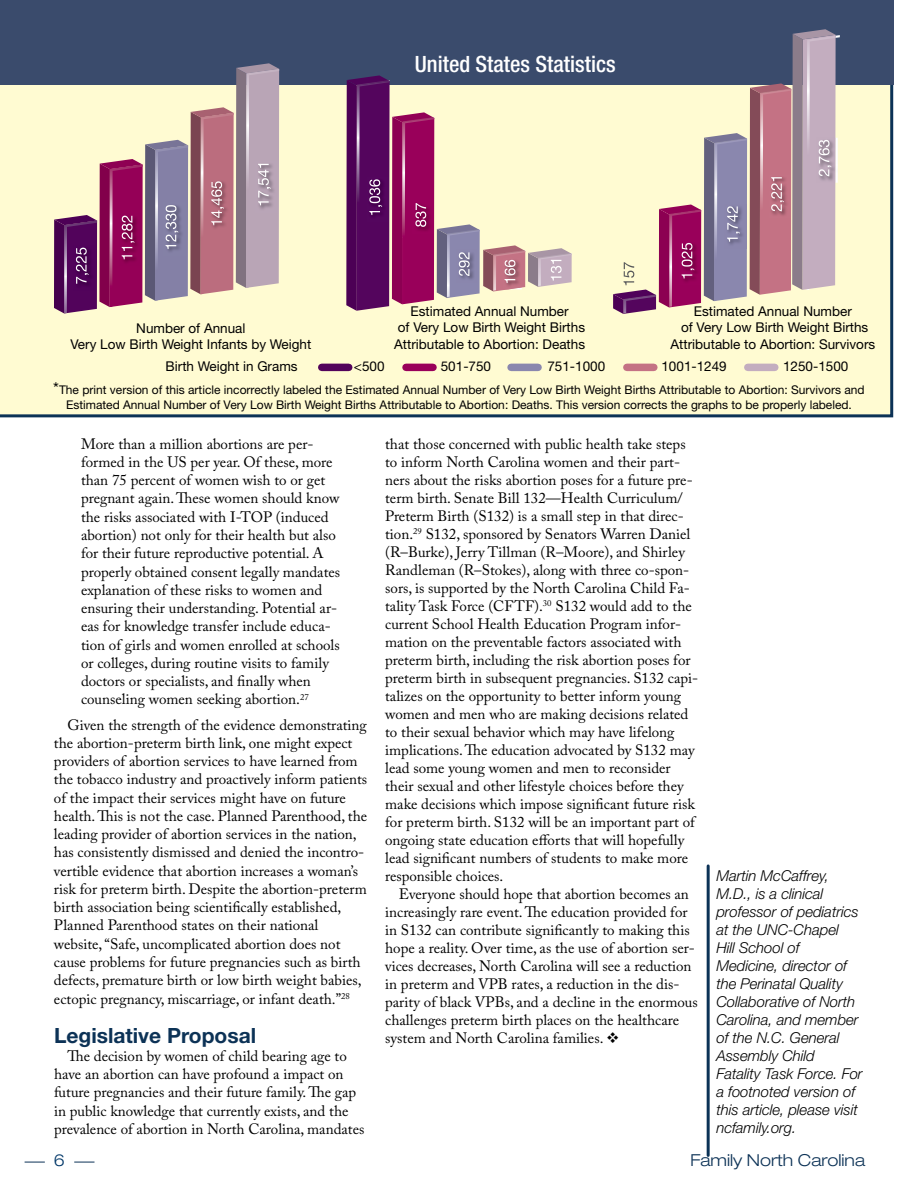
<style>
.page{position:relative;width:918px;height:1188px;background:#fff}
.page>*{position:absolute;margin:0;border:0;box-sizing:border-box;transform-origin:0 0}
.t1{font:500 condensed 22.5px "Helvetica Neue LT";color:#fff}
.t2{font:700 21px "Helvetica Neue LT";color:#0c3256}
.t3{font:300 expanded 16.5px "Helvetica Neue LT";color:#0c3256}
.t4{font:300 expanded 16.5px "Helvetica Neue LT";color:#003768}
.t5{font:15px/18.3px "Adobe Caslon Pro";color:#000}
.t6{font:italic 300 15px/18px "Helvetica Neue LT";letter-spacing:-.005em;color:#000}
.t7{font:13.5px/16.5px "Helvetica Neue LT";color:#000;text-align:center}
.t8{font:12px/15px "Helvetica Neue LT";color:#000;text-align:center}
.s1{font-size:16.5px}
</style>
<div class="page">
<svg style="left:74px;top:1162px;width:20px;height:1px"></svg>
<svg style="left:25px;top:1162px;width:20px;height:1px"></svg>
<div style="left:0;top:85px;width:893px;height:332px;background:#fffbd2"></div>
<div style="left:0;top:0;width:893px;height:85px;background:#3a4b6c"></div>
<hr style="left:707px;top:866px;width:3px;height:289px;background:#0c3256">
<div style="left:322px;top:364px;width:27px;height:7px;background:#52035b"></div>
<div style="left:406px;top:364px;width:27px;height:7px;background:#99005a"></div>
<div style="left:511px;top:364px;width:27px;height:7px;background:#8a87ae"></div>
<div style="left:627px;top:364px;width:27px;height:7px;background:#c47284"></div>
<div style="left:748px;top:364px;width:27px;height:7px;background:#c3adbf"></div>
<svg style="left:54px;top:63px;width:226px;height:251px;background:#b1909c"></svg>
<svg style="left:346px;top:75px;width:226px;height:236px;background:#be96a1"></svg>
<svg style="left:613px;top:29px;width:227px;height:285px"></svg>
<h1 class="t1" style="left:415px;top:50px;width:202px">United States Statistics</h1>
<p class="t7" style="left:394px;top:303px;width:193px">Estimated Annual Number<br>of Very Low Birth Weight Births<br>Attributable to Abortion: Deaths</p>
<p class="t8" style="left:53px;top:382px;width:813px"><span class="s1">*</span>The print version of this article incorrectly labeled the Estimated Annual Number of Very Low Birth Weight Births Attributable to Abortion: Survivors and<br>Estimated Annual Number of Very Low Birth Weight Births Attributable to Abortion: Deaths. This version corrects the graphs to be properly labeled.</p>
<p class="t7" style="left:670px;top:303px;width:206px">Estimated Annual Number<br>of Very Low Birth Weight Births<br>Attributable to Abortion: Survivors</p>
<p class="t7" style="left:70px;top:319px;width:242px">Number of Annual<br>Very Low Birth Weight Infants by Weight</p>
<p class="t7" style="left:166px;top:358px;width:134px">Birth Weight in Grams</p>
<p class="t7" style="left:354px;top:358px;width:32px">&lt;500</p>
<p class="t7" style="left:441px;top:358px;width:52px">501-750</p>
<p class="t7" style="left:547px;top:358px;width:59px">751-1000</p>
<p class="t7" style="left:661px;top:358px;width:67px">1001-1249</p>
<p class="t7" style="left:783px;top:358px;width:67px">1250-1500</p>
<p class="t5" style="left:81px;top:434px;width:261px">More than a million abortions are per&shy;formed in the US per year. Of these, more than 75 percent of women wish to or get pregnant again. These women should know the risks associated with I-TOP (induced abortion) not only for their health but also for their future reproductive potential. A properly obtained consent legally mandates explanation of these risks to women and ensuring their understanding. Potential ar&shy;eas for knowledge transfer include educa&shy;tion of girls and women enrolled at schools or colleges, during routine visits to family doctors or specialists, and finally when counseling women seeking abortion.<sup>27</sup></p>
<p class="t5" style="left:54px;top:715px;width:315px;text-indent:14px">Given the strength of the evidence demonstrating the abortion-preterm birth link, one might expect providers of abortion services to have learned from the tobacco industry and proactively inform patients of the impact their services might have on future health. This is not the case. Planned Parenthood, the leading provider of abortion services in the nation, has consistently dismissed and denied the incontro&shy;vertible evidence that abortion increases a woman’s risk for preterm birth. Despite the abortion-preterm birth association being scientifically established, Planned Parenthood states on their national website, “Safe, uncomplicated abortion does not cause problems for future pregnancies such as birth defects, premature birth or low birth weight babies, ectopic pregnancy, miscarriage, or infant death.”<sup>28</sup></p>
<h2 class="t2" style="left:54px;top:1022px;width:204px">Legislative Proposal</h2>
<p class="t5" style="left:54px;top:1047px;width:312px;text-indent:14px">The decision by women of child bearing age to have an abortion can have profound a impact on future pregnancies and their future family. The gap in public knowledge that currently exists, and the prevalence of abortion in North Carolina, mandates</p>
<p class="t5" style="left:385px;top:434px;width:315px">that those concerned with public health take steps to inform North Carolina women and their part&shy;ners about the risks abortion poses for a future pre&shy;term birth. Senate Bill 132—Health Curriculum/ Preterm Birth (S132) is a small step in that direc&shy;tion.<sup>29</sup> S132, sponsored by Senators Warren Daniel (R–Burke), Jerry Tillman (R–Moore), and Shirley Randleman (R–Stokes), along with three co-spon&shy;sors, is supported by the North Carolina Child Fa&shy;tality Task Force (CFTF).<sup>30</sup> S132 would add to the current School Health Education Program infor&shy;mation on the preventable factors associated with preterm birth, including the risk abortion poses for preterm birth in subsequent pregnancies. S132 capi&shy;talizes on the opportunity to better inform young women and men who are making decisions related to their sexual behavior which may have lifelong implications. The education advocated by S132 may lead some young women and men to reconsider their sexual and other lifestyle choices before they make decisions which impose significant future risk for preterm birth. S132 will be an important part of ongoing state education efforts that will hopefully lead significant numbers of students to make more responsible choices.</p>
<p class="t5" style="left:385px;top:884px;width:314px;text-indent:14px">Everyone should hope that abortion becomes an increasingly rare event. The education provided for in S132 can contribute significantly to making this hope a reality. Over time, as the use of abortion ser&shy;vices decreases, North Carolina will see a reduction in preterm and VPB rates, a reduction in the dis&shy;parity of black VPBs, and a decline in the enormous challenges preterm birth places on the healthcare system and North Carolina families. ❖</p>
<p class="t6" style="left:716px;top:867px;width:148px">Martin McCaffrey,<br>M.D., is a clinical professor of pediatrics at the UNC-Chapel<br>Hill School of<br>Medicine, director of the Perinatal Quality<br>Collaborative of North<br>Carolina, and member of the N.C. General<br>Assembly Child<br>Fatality Task Force. For a footnoted version of this article, please visit ncfamily.org.</p>
<p class="t4" style="left:54px;top:1151px;width:13px">6</p>
<p class="t3" style="left:690px;top:1151px;width:176px">Family North Carolina</p>
</div>
